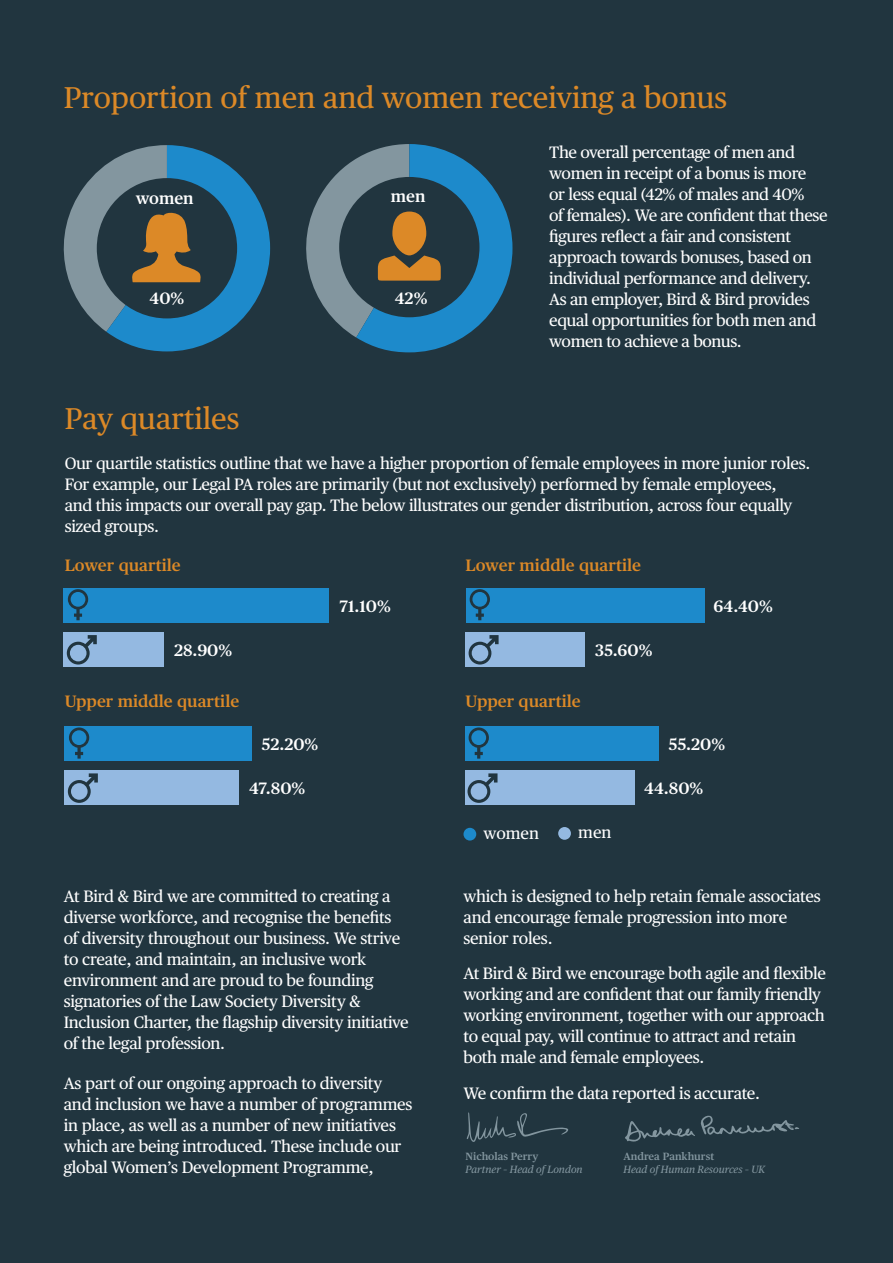
<style>
.page{position:relative;width:893px;height:1263px;background:#21353f}
.page>*{position:absolute;margin:0;border:0;box-sizing:border-box;transform-origin:0 0}
.t1{font:30px "Publico Text";color:#dc8927}
.t2{font:16.5px/21px "Publico Text";letter-spacing:-.02em;color:#fff}
.t3{font:600 16.5px "Publico Text";color:#dc8927}
.t4{font:600 16.5px "Publico Text";color:#fff}
.t5{font:italic 10.5px "Publico Text";color:#83969f}
.t6{font:600 10.5px "Publico Text";color:#83969f}
</style>
<div class="page">
<svg style="left:306px;top:144px;width:206px;height:208px"></svg>
<svg style="left:63px;top:145px;width:207px;height:206px"></svg>
<div style="left:64px;top:588px;width:265px;height:34px;background:#1d8acb"></div>
<div style="left:65px;top:726px;width:187px;height:34px;background:#1d8acb"></div>
<div style="left:465px;top:726px;width:194px;height:34px;background:#1d8acb"></div>
<div style="left:465px;top:588px;width:239px;height:34px;background:#1d8acb"></div>
<div style="left:64px;top:633px;width:100px;height:34px;background:#94b9e1"></div>
<div style="left:65px;top:771px;width:174px;height:34px;background:#94b9e1"></div>
<div style="left:465px;top:771px;width:170px;height:34px;background:#94b9e1"></div>
<div style="left:465px;top:633px;width:120px;height:34px;background:#94b9e1"></div>
<div style="left:463px;top:828px;width:13px;height:12px;background:#1d8acb;border-radius:50%"></div>
<div style="left:558px;top:827px;width:13px;height:13px;background:#94b9e1;border-radius:50%"></div>
<svg style="left:68px;top:773px;width:30px;height:30px"></svg>
<svg style="left:67px;top:635px;width:30px;height:29px"></svg>
<svg style="left:467px;top:773px;width:30px;height:30px"></svg>
<svg style="left:469px;top:635px;width:30px;height:29px"></svg>
<svg style="left:69px;top:727px;width:20px;height:32px"></svg>
<svg style="left:68px;top:589px;width:20px;height:31px"></svg>
<svg style="left:469px;top:727px;width:20px;height:32px"></svg>
<svg style="left:470px;top:589px;width:20px;height:31px"></svg>
<svg style="left:467px;top:1112px;width:102px;height:30px"></svg>
<svg style="left:625px;top:1115px;width:174px;height:27px"></svg>
<p class="t1" style="left:64px;top:75px;width:665px">Proportion of men and women receiving a bonus</p>
<p class="t4" style="left:136px;top:186px;width:59px">women</p>
<p class="t4" style="left:391px;top:184px;width:36px">men</p>
<p class="t4" style="left:150px;top:285px;width:36px">40%</p>
<p class="t1" style="left:65px;top:396px;width:177px">Pay quartiles</p>
<p class="t4" style="left:395px;top:285px;width:34px">42%</p>
<p class="t2" style="left:549px;top:141px;width:280px">The overall percentage of men and women in receipt of a bonus is more<br>or less equal (42% of males and 40%<br>of females). We are confident that these figures reflect a fair and consistent approach towards bonuses, based on individual performance and delivery.<br>As an employer, Bird &amp; Bird provides equal opportunities for both men and women to achieve a bonus.</p>
<p class="t2" style="left:65px;top:452px;width:747px">Our quartile statistics outline that we have a higher proportion of female employees in more junior roles.<br>For example, our Legal PA roles are primarily (but not exclusively) performed by female employees,<br>and this impacts our overall pay gap. The below illustrates our gender distribution, across four equally sized groups.</p>
<p class="t3" style="left:65px;top:553px;width:118px">Lower quartile</p>
<p class="t4" style="left:174px;top:638px;width:59px">28.90%</p>
<p class="t4" style="left:339px;top:593px;width:53px">71.10%</p>
<p class="t3" style="left:465px;top:553px;width:177px">Lower middle quartile</p>
<p class="t4" style="left:595px;top:638px;width:59px">35.60%</p>
<p class="t4" style="left:714px;top:593px;width:61px">64.40%</p>
<p class="t3" style="left:65px;top:689px;width:176px">Upper middle quartile</p>
<p class="t3" style="left:465px;top:689px;width:117px">Upper quartile</p>
<p class="t4" style="left:262px;top:731px;width:58px">52.20%</p>
<p class="t4" style="left:668px;top:731px;width:58px">55.20%</p>
<p class="t4" style="left:249px;top:776px;width:58px">47.80%</p>
<p class="t4" style="left:644px;top:776px;width:61px">44.80%</p>
<p class="t2" style="left:484px;top:822px;width:57px">women</p>
<p class="t2" style="left:578px;top:821px;width:35px">men</p>
<p class="t2" style="left:64px;top:884px;width:346px">At Bird &amp; Bird we are committed to creating a diverse workforce, and recognise the benefits of diversity throughout our business. We strive to create, and maintain, an inclusive work environment and are proud to be founding signatories of the Law Society Diversity &amp; Inclusion Charter, the flagship diversity initiative of the legal profession.</p>
<p class="t2" style="left:64px;top:1071px;width:350px">As part of our ongoing approach to diversity and inclusion we have a number of programmes in place, as well as a number of new initiatives which are being introduced. These include our global Women’s Development Programme,</p>
<p class="t2" style="left:463px;top:884px;width:359px">which is designed to help retain female associates and encourage female progression into more senior roles.</p>
<p class="t2" style="left:463px;top:962px;width:364px">At Bird &amp; Bird we encourage both agile and flexible working and are confident that our family friendly working environment, together with our approach to equal pay, will continue to attract and retain both male and female employees.</p>
<p class="t2" style="left:463px;top:1082px;width:298px">We confirm the data reported is accurate.</p>
<p class="t6" style="left:465px;top:1148px;width:74px">Nicholas Perry</p>
<p class="t5" style="left:465px;top:1162px;width:119px">Partner – Head of London</p>
<p class="t6" style="left:623px;top:1148px;width:92px">Andrea Pankhurst</p>
<p class="t5" style="left:623px;top:1162px;width:143px">Head of Human Resources – UK</p>
</div>
